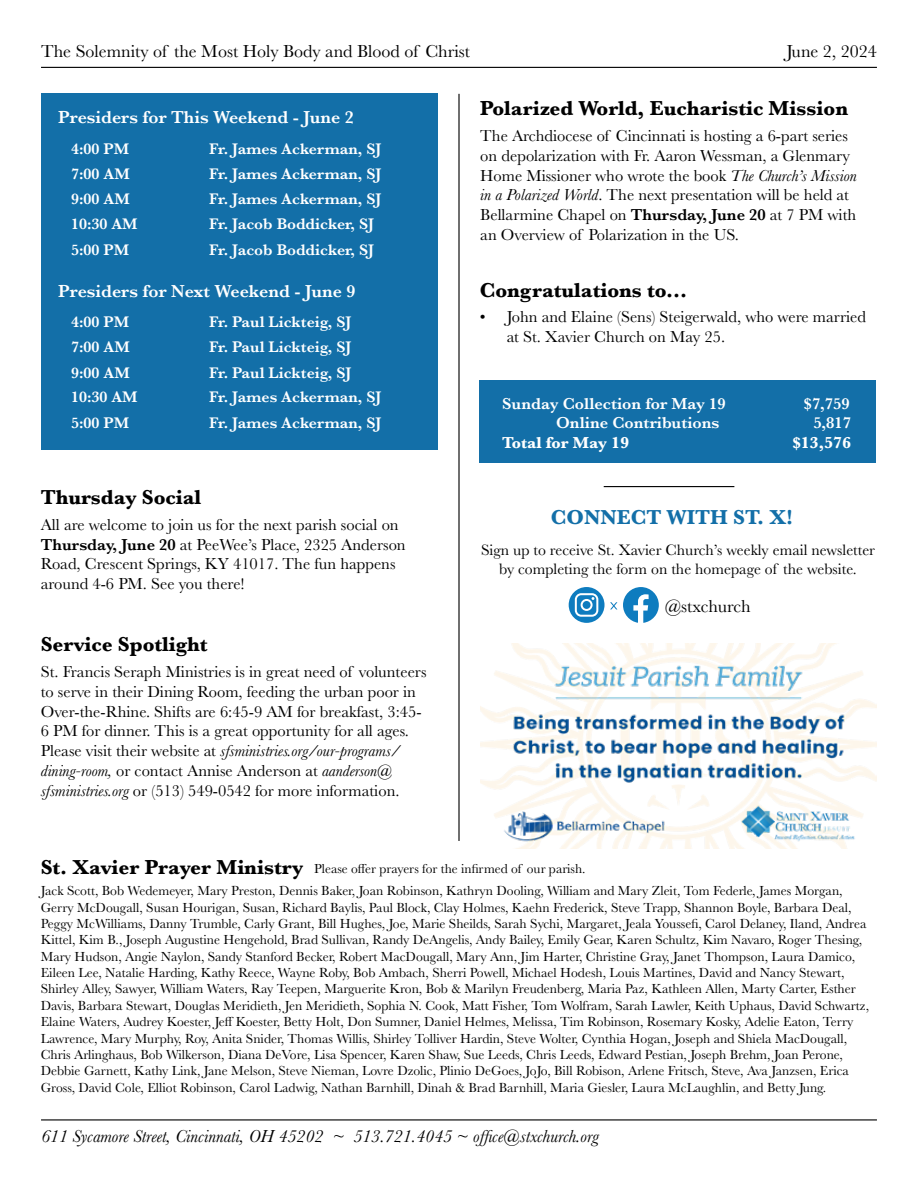
<style>
.page{position:relative;width:918px;height:1188px;background:#fff}
.page>*{position:absolute;margin:0;border:0;box-sizing:border-box;transform-origin:0 0}
.t1{font:700 21px "Baskerville";color:#000}
.t2{font:700 21px "Baskerville";color:#136fa8}
.t3{font:italic 18px "Baskerville";color:#000}
.t4{font:18px "Baskerville";color:#000}
.t5{font:600 18px "Baskerville";color:#fff}
.t6{font:16.5px/19.8px "Baskerville";color:#000}
.t7{font:600 16.5px "Baskerville";color:#fff}
.t8{font:700 16.5px "Baskerville";color:#fff}
.t9{font:600 15.9px "Baskerville";color:#fff}
.t10{font:15.75px/18.9px "Baskerville";color:#000;text-align:center}
.t11{font:13.65px/16.4px "Baskerville";color:#000}
.t12{font:13.5px "Baskerville";color:#000}
.s1{font-weight:600}
.s2{font-style:italic}
.s3{font-weight:700;font-size:21px}
</style>
<div class="page">
<hr style="left:41px;top:1119px;width:836px;height:1px;background:#000">
<hr style="left:41px;top:67px;width:836px;height:1px;background:#000">
<div style="left:41px;top:93px;width:396px;height:357px;background:#136fa8"></div>
<hr style="left:458px;top:94px;width:2px;height:747px;background:#000">
<svg style="left:623px;top:587px;width:35px;height:36px"></svg>
<svg style="left:569px;top:587px;width:48px;height:36px"></svg>
<hr style="left:604px;top:486px;width:130px;height:1px;background:#000">
<div style="left:480px;top:380px;width:396px;height:82px;background:#136fa8"></div>
<img style="left:481px;top:643px;width:395px;height:205px">
<h2 class="t4" style="left:41px;top:40px;width:431px">The Solemnity of the Most Holy Body and Blood of Christ</h2>
<h2 class="t4" style="left:786px;top:40px;width:92px">June 2, 2024</h2>
<h2 class="t5" style="left:58px;top:105px;width:297px">Presiders for This Weekend - June 2</h2>
<p class="t9" style="left:71px;top:137px;width:59px">4:00 PM</p>
<p class="t9" style="left:209px;top:137px;width:174px">Fr. James Ackerman, SJ</p>
<p class="t9" style="left:71px;top:163px;width:60px">7:00 AM</p>
<p class="t9" style="left:209px;top:163px;width:174px">Fr. James Ackerman, SJ</p>
<p class="t9" style="left:71px;top:188px;width:60px">9:00 AM</p>
<p class="t9" style="left:209px;top:188px;width:174px">Fr. James Ackerman, SJ</p>
<p class="t9" style="left:71px;top:213px;width:68px">10:30 AM</p>
<p class="t9" style="left:209px;top:213px;width:167px">Fr. Jacob Boddicker, SJ</p>
<p class="t9" style="left:71px;top:239px;width:59px">5:00 PM</p>
<p class="t9" style="left:209px;top:239px;width:167px">Fr. Jacob Boddicker, SJ</p>
<h2 class="t5" style="left:58px;top:279px;width:299px">Presiders for Next Weekend - June 9</h2>
<p class="t9" style="left:71px;top:311px;width:59px">4:00 PM</p>
<p class="t9" style="left:209px;top:311px;width:144px">Fr. Paul Lickteig, SJ</p>
<p class="t9" style="left:71px;top:336px;width:60px">7:00 AM</p>
<p class="t9" style="left:209px;top:336px;width:144px">Fr. Paul Lickteig, SJ</p>
<p class="t9" style="left:71px;top:361px;width:60px">9:00 AM</p>
<p class="t9" style="left:209px;top:361px;width:144px">Fr. Paul Lickteig, SJ</p>
<p class="t9" style="left:71px;top:386px;width:68px">10:30 AM</p>
<p class="t9" style="left:209px;top:386px;width:174px">Fr. James Ackerman, SJ</p>
<p class="t9" style="left:71px;top:411px;width:59px">5:00 PM</p>
<p class="t9" style="left:209px;top:411px;width:174px">Fr. James Ackerman, SJ</p>
<h1 class="t1" style="left:41px;top:482px;width:162px">Thursday Social</h1>
<p class="t6" style="left:41px;top:515px;width:366px">All are welcome to join us for the next parish social on <span class="s1">Thursday, June 20</span> at PeeWee’s Place, 2325 Anderson Road, Crescent Springs, KY 41017. The fun happens around 4-6 PM. See you there!</p>
<h1 class="t1" style="left:41px;top:629px;width:168px">Service Spotlight</h1>
<p class="t6" style="left:41px;top:662px;width:387px">St. Francis Seraph Ministries is in great need of volunteers to serve in their Dining Room, feeding the urban poor in Over-the-Rhine. Shifts are 6:45-9 AM for breakfast, 3:45- 6 PM for dinner. This is a great opportunity for all ages.<br>Please visit their website at <span class="s2">sfsministries.org/our-programs/ dining-room,</span> or contact Annise Anderson at <span class="s2">aanderson@ sfsministries.org</span> or (513) 549-0542 for more information.</p>
<h1 class="t1" style="left:480px;top:93px;width:369px">Polarized World, Eucharistic Mission</h1>
<p class="t6" style="left:480px;top:126px;width:378px">The Archdiocese of Cincinnati is hosting a 6-part series on depolarization with Fr. Aaron Wessman, a Glenmary Home Missioner who wrote the book <span class="s2">The Church’s Mission in a Polarized World</span>. The next presentation will be held at Bellarmine Chapel on <span class="s1">Thursday, June 20</span> at 7 PM with an Overview of Polarization in the US.</p>
<h1 class="t1" style="left:480px;top:276px;width:209px">Congratulations to...</h1>
<p class="t6" style="left:507px;top:307px;width:361px;text-indent:-27px">• John and Elaine (Sens) Steigerwald, who were married at St. Xavier Church on May 25.</p>
<p class="t7" style="left:502px;top:392px;width:225px">Sunday Collection for May 19</p>
<p class="t7" style="left:804px;top:392px;width:47px">$7,759</p>
<p class="t7" style="left:556px;top:411px;width:165px">Online Contributions</p>
<p class="t7" style="left:813px;top:411px;width:39px">5,817</p>
<p class="t8" style="left:502px;top:431px;width:128px">Total for May 19</p>
<p class="t8" style="left:792px;top:431px;width:60px">$13,576</p>
<h1 class="t2" style="left:551px;top:503px;width:244px">CONNECT WITH ST. X!</h1>
<p class="t10" style="left:481px;top:541px;width:396px">Sign up to receive St. Xavier Church’s weekly email newsletter by completing the form on the homepage of the website.</p>
<h2 class="t4" style="left:665px;top:594px;width:87px">@stxchurch</h2>
<p class="t12" style="left:41px;top:860px;width:546px"><span class="s3">St. Xavier Prayer Ministry</span> Please offer prayers for the infirmed of our parish.</p>
<p class="t11" style="left:41px;top:883px;width:830px">Jack Scott, Bob Wedemeyer, Mary Preston, Dennis Baker, Joan Robinson, Kathryn Dooling, William and Mary Zleit, Tom Federle, James Morgan, Gerry McDougall, Susan Hourigan, Susan, Richard Baylis, Paul Block, Clay Holmes, Kaehn Frederick, Steve Trapp, Shannon Boyle, Barbara Deal, Peggy McWilliams, Danny Trumble, Carly Grant, Bill Hughes, Joe, Marie Sheilds, Sarah Sychi, Margaret, Jeala Youssefi, Carol Delaney, Iland, Andrea Kittel, Kim B., Joseph Augustine Hengehold, Brad Sullivan, Randy DeAngelis, Andy Bailey, Emily Gear, Karen Schultz, Kim Navaro, Roger Thesing, Mary Hudson, Angie Naylon, Sandy Stanford Becker, Robert MacDougall, Mary Ann, Jim Harter, Christine Gray, Janet Thompson, Laura Damico, Eileen Lee, Natalie Harding, Kathy Reece, Wayne Roby, Bob Ambach, Sherri Powell, Michael Hodesh, Louis Martines, David and Nancy Stewart, Shirley Alley, Sawyer, William Waters, Ray Teepen, Marguerite Kron, Bob &amp; Marilyn Freudenberg, Maria Paz, Kathleen Allen, Marty Carter, Esther Davis, Barbara Stewart, Douglas Meridieth, Jen Meridieth, Sophia N. Cook, Matt Fisher, Tom Wolfram, Sarah Lawler, Keith Uphaus, David Schwartz, Elaine Waters, Audrey Koester, Jeff Koester, Betty Holt, Don Sumner, Daniel Helmes, Melissa, Tim Robinson, Rosemary Kosky, Adelie Eaton, Terry Lawrence, Mary Murphy, Roy, Anita Snider, Thomas Willis, Shirley Tolliver Hardin, Steve Wolter, Cynthia Hogan, Joseph and Shiela MacDougall, Chris Arlinghaus, Bob Wilkerson, Diana DeVore, Lisa Spencer, Karen Shaw, Sue Leeds, Chris Leeds, Edward Pestian, Joseph Brehm, Joan Perone, Debbie Garnett, Kathy Link, Jane Melson, Steve Nieman, Lovre Dzolic, Plinio DeGoes, JoJo, Bill Robison, Arlene Fritsch, Steve, Ava Janzsen, Erica Gross, David Cole, Elliot Robinson, Carol Ladwig, Nathan Barnhill, Dinah &amp; Brad Barnhill, Maria Giesler, Laura McLaughlin, and Betty Jung.</p>
<h2 class="t3" style="left:41px;top:1125px;width:559px">611 Sycamore Street, Cincinnati, OH 45202 ~ 513.721.4045 ~ office@stxchurch.org</h2>
</div>
